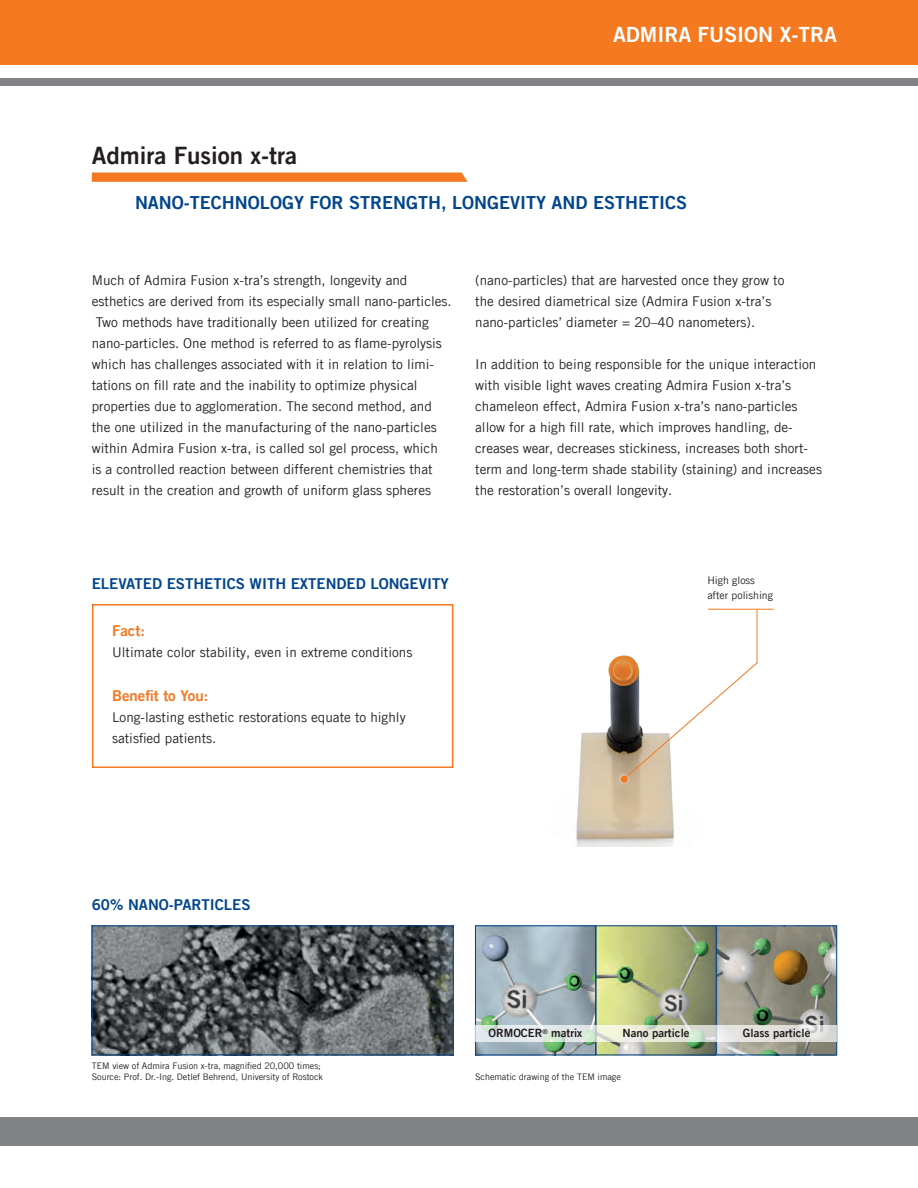
<style>
.page{position:relative;width:918px;height:1188px;background:#fff}
.page>*{position:absolute;margin:0;border:0;box-sizing:border-box;transform-origin:0 0}
.t1{font:24px "Trade Gothic LT Com Bd 2";color:#231f20}
.t2{font:21px "Trade Gothic LT Com Bd 2";color:#fff}
.t3{font:18px "Trade Gothic LT Com Bd 2";color:#01458c}
.t4{font:15px "Trade Gothic LT Com Bd 2";color:#01458c}
.t5{font:15px "Trade Gothic LT Com Bd 2";color:#f47921}
.t6{font:13.5px/21px "Trade Gothic LT Com";color:#231f20}
.t7{font:11.4px "Trade Gothic LT Com Bd 2";color:#231f20}
.t8{font:10.5px/15px "Trade Gothic LT Com";color:#231f20}
.t9{font:9px/10.8px "Trade Gothic LT Com";letter-spacing:-.005em;color:#231f20}
</style>
<div class="page">
<div style="left:0;top:1118px;width:918px;height:28px;background:#808285"></div>
<div style="left:0;top:0;width:918px;height:65px;background:#f47921"></div>
<div style="left:0;top:79px;width:918px;height:7px;background:#808285"></div>
<div style="left:92px;top:604px;width:361px;height:164px;border:2px solid #f47921"></div>
<img style="left:477px;top:928px;width:358px;height:125px">
<svg style="left:596px;top:1025px;width:120px;height:17px;background:#e2e6d7"></svg>
<div style="left:475px;top:926px;width:121px;height:129px;border:1px solid #01458c"></div>
<svg style="left:475px;top:1025px;width:121px;height:17px;background:#dee8e5"></svg>
<div style="left:716px;top:926px;width:121px;height:129px;border:1px solid #01458c"></div>
<svg style="left:716px;top:1025px;width:121px;height:17px;background:#e0e0dd"></svg>
<img style="left:576px;top:655px;width:98px;height:191px">
<div style="left:617px;top:772px;width:14px;height:14px;background:#fff;opacity:.75"></div>
<div style="left:621px;top:776px;width:7px;height:7px;background:#f47921;border-radius:50%"></div>
<svg style="left:623px;top:609px;width:135px;height:171px"></svg>
<hr style="left:708px;top:609px;width:66px;height:1px;background:#f47921">
<img style="left:94px;top:928px;width:358px;height:125px">
<div style="left:92px;top:926px;width:362px;height:129px;border:1px solid #01458c"></div>
<svg style="left:92px;top:172px;width:376px;height:10px;background:#f48230"></svg>
<h2 class="t2" style="left:613px;top:21px;width:225px">ADMIRA FUSION X-TRA</h2>
<h1 class="t1" style="left:92px;top:140px;width:207px">Admira Fusion x-tra</h1>
<h3 class="t3" style="left:135px;top:191px;width:554px">NANO-TECHNOLOGY FOR STRENGTH, LONGEVITY AND ESTHETICS</h3>
<p class="t6" style="left:92px;top:270px;width:317px">Much of Admira Fusion x-tra’s strength, longevity and</p>
<p class="t6" style="left:92px;top:291px;width:361px">esthe tics are derived from its especially small nano-parti cles.</p>
<p class="t6" style="left:96px;top:312px;width:334px">Two methods have traditionally been utilized for creating</p>
<p class="t6" style="left:92px;top:333px;width:352px">nano-particles. One method is referred to as flame-pyrolysis</p>
<p class="t6" style="left:92px;top:354px;width:344px">which has challenges associated with it in relation to limi-</p>
<p class="t6" style="left:92px;top:375px;width:327px">tations on fill rate and the inability to optimize physical</p>
<p class="t6" style="left:92px;top:396px;width:342px">properties due to agglomeration. The second method, and</p>
<p class="t6" style="left:92px;top:417px;width:346px">the one utilized in the manufacturing of the nano-particles</p>
<p class="t6" style="left:92px;top:438px;width:348px">within Admira Fusion x-tra, is called sol gel process, which</p>
<p class="t6" style="left:92px;top:459px;width:342px">is a controlled reaction between different chemistries that</p>
<p class="t6" style="left:92px;top:480px;width:341px">result in the creation and growth of uniform glass spheres</p>
<p class="t6" style="left:475px;top:270px;width:311px">(nano-particles) that are harvested once they grow to the desired diametrical size (Admira Fusion x-tra’s nano-particles’ diameter = 20–40 nanometers).</p>
<p class="t6" style="left:475px;top:354px;width:348px">In addition to being responsible for the unique interaction with visible light waves creating Admira Fusion x-tra’s chameleon effect, Admira Fusion x-tra’s nano-particles allow for a high fill rate, which improves handling, de&shy;creases wear, decreases stickiness, increases both short&shy;term and long-term shade stability (staining) and increases the restoration’s overall longevity.</p>
<p class="t4" style="left:92px;top:574px;width:358px">ELEVATED ESTHETICS WITH EXTENDED LONGEVITY</p>
<p class="t8" style="left:707px;top:573px;width:67px">High gloss after polishing</p>
<p class="t5" style="left:112px;top:621px;width:34px">Fact:</p>
<p class="t6" style="left:112px;top:642px;width:302px">Ultimate color stability, even in extreme conditions</p>
<p class="t5" style="left:112px;top:686px;width:98px">Benefit to You:</p>
<p class="t6" style="left:112px;top:706px;width:295px">Long-lasting esthetic restorations equate to highly satisfied patients.</p>
<p class="t4" style="left:92px;top:895px;width:160px">60% NANO-PARTICLES</p>
<p class="t7" style="left:489px;top:1026px;width:95px">ORMOCER<sup>®</sup> matrix</p>
<p class="t7" style="left:623px;top:1026px;width:68px">Nano particle</p>
<p class="t7" style="left:743px;top:1026px;width:69px">Glass particle</p>
<p class="t9" style="left:92px;top:1060px;width:233px">TEM view of Admira Fusion x-tra, magnified 20,000 times;<br>Source: Prof. Dr.-Ing. Detlef Behrend, University of Rostock</p>
<p class="t9" style="left:475px;top:1071px;width:147px">Schematic drawing of the TEM image</p>
</div>
